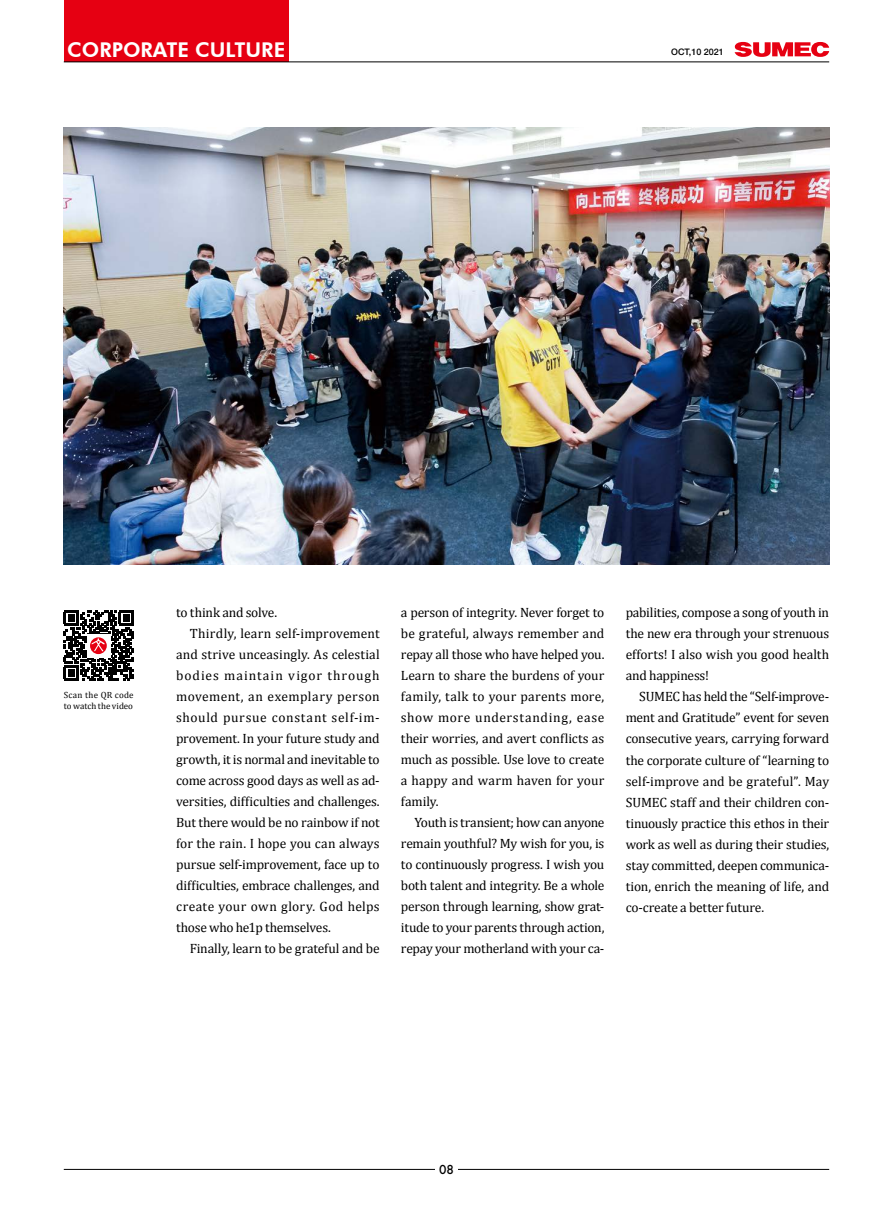
<style>
.page{position:relative;width:893px;height:1212px;background:#fff}
.page>*{position:absolute;margin:0;border:0;box-sizing:border-box;transform-origin:0 0}
.t1{font:800 20.4px "Futura BT";color:#fff}
.t2{font:13.5px/21px "Cambria";letter-spacing:-.005em;color:#000;text-align:justify}
.t3{font:13.5px "Cambria";letter-spacing:.025em;color:#000}
.t4{font:13.5px "Cambria";letter-spacing:.015em;color:#000}
.t5{font:13.5px "Cambria";letter-spacing:.05em;color:#000}
.t6{font:13.5px "Cambria";letter-spacing:.07em;color:#000}
.t7{font:500 12px "Futura";color:#000}
.t8{font:9px/10.5px "Cambria";letter-spacing:.01em;color:#000}
.t9{font:500 9px "Helvetica Neue LT Std";color:#000}
</style>
<div class="page">
<hr style="left:64px;top:1169px;width:765px;height:1px;background:#000">
<div style="left:435px;top:1163px;width:23px;height:12px;background:#fff"></div>
<svg style="left:64px;top:611px;width:70px;height:69px"></svg>
<img style="left:64px;top:128px;width:765px;height:436px">
<div style="left:64px;top:0;width:225px;height:62px;background:#e60012"></div>
<svg style="left:734px;top:42px;width:95px;height:15px"></svg>
<hr style="left:64px;top:62px;width:765px;height:1px;background:#000">
<h1 class="t1" style="left:67px;top:37px;width:219px">CORPORATE CULTURE</h1>
<p class="t9" style="left:671px;top:47px;width:54px">OCT,10 2021</p>
<p class="t8" style="left:64px;top:690px;width:71px">Scan the QR code to watch the video</p>
<p class="t2" style="left:176px;top:602px;width:102px">to think and solve.</p>
<p class="t4" style="left:190px;top:625px;width:191px">Thirdly, learn self-improvement</p>
<p class="t2" style="left:176px;top:644px;width:205px">and strive unceasingly. As celestial</p>
<p class="t6" style="left:176px;top:667px;width:205px">bodies maintain vigor through</p>
<p class="t3" style="left:176px;top:688px;width:205px">movement, an exemplary person</p>
<p class="t5" style="left:176px;top:709px;width:205px">should pursue constant self-im-</p>
<p class="t2" style="left:176px;top:728px;width:205px">provement. In your future study and</p>
<p class="t2" style="left:176px;top:749px;width:205px">growth, it is normal and inevitable to</p>
<p class="t2" style="left:176px;top:770px;width:205px">come across good days as well as ad-</p>
<p class="t2" style="left:176px;top:791px;width:205px">versities, difficulties and challenges.</p>
<p class="t2" style="left:176px;top:812px;width:205px">But there would be no rainbow if not</p>
<p class="t2" style="left:176px;top:833px;width:205px">for the rain. I hope you can always</p>
<p class="t2" style="left:176px;top:854px;width:205px">pursue self-improvement, face up to</p>
<p class="t2" style="left:176px;top:875px;width:205px">difficulties, embrace challenges, and</p>
<p class="t3" style="left:176px;top:898px;width:205px">create your own glory. God helps</p>
<p class="t2" style="left:176px;top:917px;width:156px">those who he1p themselves.</p>
<p class="t2" style="left:190px;top:938px;width:192px">Finally, learn to be grateful and be</p>
<p class="t2" style="left:401px;top:602px;width:205px">a person of integrity. Never forget to be grateful, always remember and repay all those who have helped you.<br>Learn to share the burdens of your family, talk to your parents more, show more understanding, ease their worries, and avert conflicts as much as possible. Use love to create a happy and warm haven for your family.</p>
<p class="t2" style="left:401px;top:812px;width:205px;text-indent:14px">Youth is transient; how can anyone remain youthful? My wish for you, is to continuously progress. I wish you both talent and integrity. Be a whole person through learning, show grat&shy;itude to your parents through action, repay your motherland with your ca-</p>
<p class="t2" style="left:626px;top:602px;width:205px">pabilities, compose a song of youth in the new era through your strenuous efforts! I also wish you good health and happiness!</p>
<p class="t2" style="left:626px;top:686px;width:205px;text-indent:14px">SUMEC has held the “Self-improve&shy;ment and Gratitude” event for seven consecutive years, carrying forward the corporate culture of “learning to self-improve and be grateful”. May SUMEC staff and their children con&shy;tinuously practice this ethos in their work as well as during their studies, stay committed, deepen communica&shy;tion, enrich the meaning of life, and co-create a better future.</p>
<p class="t7" style="left:439px;top:1161px;width:16px">08</p>
</div>
